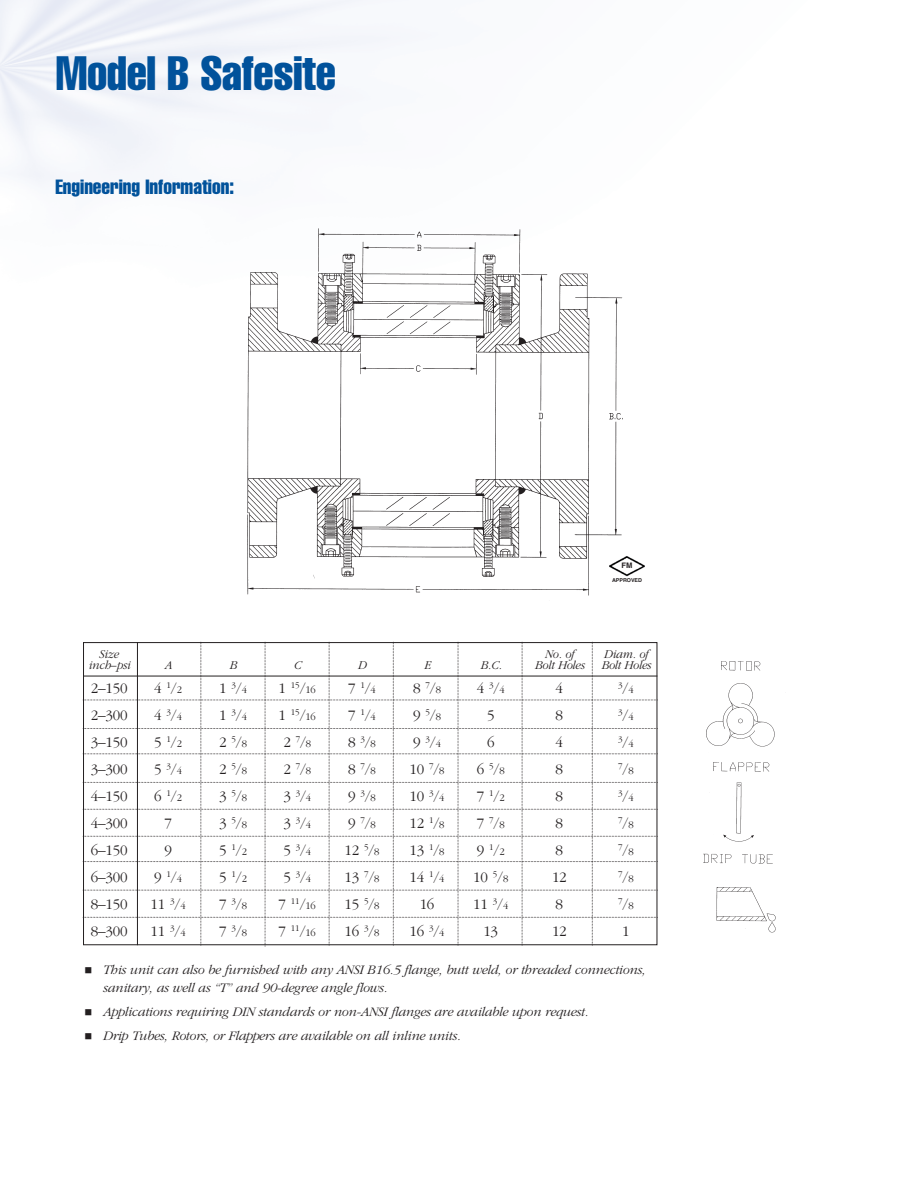
<style>
.page{position:relative;width:918px;height:1188px;background:#fff}
.page>*{position:absolute;margin:0;border:0;box-sizing:border-box;transform-origin:0 0}
.t1{font:47.4px "Helvetica LT Std Comp";letter-spacing:-.01em;color:#01529b}
.t2{font:20.25px "Helvetica LT Std Comp";color:#01529b}
.t3{font:300 15px "Garamond";letter-spacing:-.015em;color:#231f20}
.t4{font:italic 300 13.5px/18px "Garamond";letter-spacing:-.015em;color:#231f20}
.t5{font:italic 300 12.45px "Garamond";letter-spacing:-.015em;color:#231f20}
.t6{font:300 9px "Garamond";color:#231f20}
.t7{font:700 7.5px "Helvetica";color:#231f20}
.t8{font:700 5.4px "Helvetica";color:#231f20}
.s1{font-size:10.5px}
.s2{font-size:15px}
</style>
<div class="page">
<img style="left:222px;top:227px;width:406px;height:369px">
<svg style="left:83px;top:642px;width:575px;height:305px"></svg>
<img style="left:703px;top:853px;width:73px;height:80px">
<img style="left:713px;top:762px;width:57px;height:80px">
<img style="left:706px;top:661px;width:69px;height:86px">
<img style="left:609px;top:555px;width:36px;height:21px">
<div style="left:621px;top:562px;width:12px;height:8px;background:#fff"></div>
<h1 class="t1" style="left:56px;top:56px;width:282px">Model B Safesite</h1>
<h2 class="t2" style="left:56px;top:180px;width:180px">Engineering Information:</h2>
<p class="t7" style="left:622px;top:561px;width:12px">FM</p>
<p class="t8" style="left:612px;top:577px;width:32px">APPROVED</p>
<p class="t5" style="left:98px;top:646px;width:22px">Size</p>
<p class="t5" style="left:545px;top:646px;width:31px">No. of</p>
<p class="t5" style="left:604px;top:646px;width:46px">Diam. of</p>
<p class="t5" style="left:88px;top:657px;width:44px">inch–psi</p>
<p class="t5" style="left:164px;top:657px;width:9px">A</p>
<p class="t5" style="left:229px;top:657px;width:9px">B</p>
<p class="t5" style="left:293px;top:657px;width:9px">C</p>
<p class="t5" style="left:358px;top:657px;width:10px">D</p>
<p class="t5" style="left:424px;top:657px;width:8px">E</p>
<p class="t5" style="left:480px;top:657px;width:23px">B.C.</p>
<p class="t5" style="left:534px;top:657px;width:51px">Bolt Holes</p>
<p class="t5" style="left:601px;top:657px;width:51px">Bolt Holes</p>
<p class="t3" style="left:91px;top:679px;width:38px">2–150</p>
<p class="t3" style="left:154px;top:679px;width:29px">4 <sup>1</sup>/<span class="s1">2</span></p>
<p class="t3" style="left:219px;top:679px;width:29px">1 <sup>3</sup>/<span class="s1">4</span></p>
<p class="t3" style="left:279px;top:679px;width:39px">1 <sup>15</sup>/<span class="s1">16</span></p>
<p class="t3" style="left:348px;top:679px;width:29px">7 <sup>1</sup>/<span class="s1">4</span></p>
<p class="t3" style="left:413px;top:679px;width:29px">8 <sup>7</sup>/<span class="s1">8</span></p>
<p class="t3" style="left:477px;top:679px;width:29px">4 <sup>3</sup>/<span class="s1">4</span></p>
<p class="t3" style="left:556px;top:679px;width:9px">4</p>
<p class="t6" style="left:618px;top:680px;width:17px">3<span class="s2">/</span><span class="s1">4</span></p>
<p class="t3" style="left:91px;top:706px;width:38px">2–300</p>
<p class="t3" style="left:154px;top:706px;width:29px">4 <sup>3</sup>/<span class="s1">4</span></p>
<p class="t3" style="left:219px;top:706px;width:29px">1 <sup>3</sup>/<span class="s1">4</span></p>
<p class="t3" style="left:279px;top:706px;width:39px">1 <sup>15</sup>/<span class="s1">16</span></p>
<p class="t3" style="left:348px;top:706px;width:29px">7 <sup>1</sup>/<span class="s1">4</span></p>
<p class="t3" style="left:413px;top:706px;width:29px">9 <sup>5</sup>/<span class="s1">8</span></p>
<p class="t3" style="left:487px;top:706px;width:9px">5</p>
<p class="t3" style="left:556px;top:706px;width:9px">8</p>
<p class="t6" style="left:618px;top:707px;width:17px">3<span class="s2">/</span><span class="s1">4</span></p>
<p class="t3" style="left:91px;top:733px;width:38px">3–150</p>
<p class="t3" style="left:154px;top:733px;width:29px">5 <sup>1</sup>/<span class="s1">2</span></p>
<p class="t3" style="left:219px;top:733px;width:29px">2 <sup>5</sup>/<span class="s1">8</span></p>
<p class="t3" style="left:283px;top:733px;width:29px">2 <sup>7</sup>/<span class="s1">8</span></p>
<p class="t3" style="left:348px;top:733px;width:29px">8 <sup>3</sup>/<span class="s1">8</span></p>
<p class="t3" style="left:413px;top:733px;width:29px">9 <sup>3</sup>/<span class="s1">4</span></p>
<p class="t3" style="left:487px;top:733px;width:9px">6</p>
<p class="t3" style="left:556px;top:733px;width:9px">4</p>
<p class="t6" style="left:618px;top:734px;width:17px">3<span class="s2">/</span><span class="s1">4</span></p>
<p class="t3" style="left:91px;top:760px;width:38px">3–300</p>
<p class="t3" style="left:154px;top:760px;width:29px">5 <sup>3</sup>/<span class="s1">4</span></p>
<p class="t3" style="left:219px;top:760px;width:29px">2 <sup>5</sup>/<span class="s1">8</span></p>
<p class="t3" style="left:283px;top:760px;width:29px">2 <sup>7</sup>/<span class="s1">8</span></p>
<p class="t3" style="left:348px;top:760px;width:29px">8 <sup>7</sup>/<span class="s1">8</span></p>
<p class="t3" style="left:410px;top:760px;width:36px">10 <sup>7</sup>/<span class="s1">8</span></p>
<p class="t3" style="left:477px;top:760px;width:29px">6 <sup>5</sup>/<span class="s1">8</span></p>
<p class="t3" style="left:556px;top:760px;width:9px">8</p>
<p class="t6" style="left:618px;top:761px;width:17px">7<span class="s2">/</span><span class="s1">8</span></p>
<p class="t3" style="left:91px;top:787px;width:38px">4–150</p>
<p class="t3" style="left:154px;top:787px;width:29px">6 <sup>1</sup>/<span class="s1">2</span></p>
<p class="t3" style="left:219px;top:787px;width:29px">3 <sup>5</sup>/<span class="s1">8</span></p>
<p class="t3" style="left:283px;top:787px;width:29px">3 <sup>3</sup>/<span class="s1">4</span></p>
<p class="t3" style="left:348px;top:787px;width:29px">9 <sup>3</sup>/<span class="s1">8</span></p>
<p class="t3" style="left:410px;top:787px;width:36px">10 <sup>3</sup>/<span class="s1">4</span></p>
<p class="t3" style="left:477px;top:787px;width:29px">7 <sup>1</sup>/<span class="s1">2</span></p>
<p class="t3" style="left:556px;top:787px;width:9px">8</p>
<p class="t6" style="left:618px;top:788px;width:17px">3<span class="s2">/</span><span class="s1">4</span></p>
<p class="t3" style="left:91px;top:814px;width:38px">4–300</p>
<p class="t3" style="left:164px;top:814px;width:9px">7</p>
<p class="t3" style="left:219px;top:814px;width:29px">3 <sup>5</sup>/<span class="s1">8</span></p>
<p class="t3" style="left:283px;top:814px;width:29px">3 <sup>3</sup>/<span class="s1">4</span></p>
<p class="t3" style="left:348px;top:814px;width:29px">9 <sup>7</sup>/<span class="s1">8</span></p>
<p class="t3" style="left:410px;top:814px;width:36px">12 <sup>1</sup>/<span class="s1">8</span></p>
<p class="t3" style="left:477px;top:814px;width:29px">7 <sup>7</sup>/<span class="s1">8</span></p>
<p class="t3" style="left:556px;top:814px;width:9px">8</p>
<p class="t6" style="left:618px;top:815px;width:17px">7<span class="s2">/</span><span class="s1">8</span></p>
<p class="t3" style="left:91px;top:841px;width:38px">6–150</p>
<p class="t3" style="left:164px;top:841px;width:9px">9</p>
<p class="t3" style="left:219px;top:841px;width:29px">5 <sup>1</sup>/<span class="s1">2</span></p>
<p class="t3" style="left:283px;top:841px;width:29px">5 <sup>3</sup>/<span class="s1">4</span></p>
<p class="t3" style="left:344px;top:841px;width:36px">12 <sup>5</sup>/<span class="s1">8</span></p>
<p class="t3" style="left:410px;top:841px;width:36px">13 <sup>1</sup>/<span class="s1">8</span></p>
<p class="t3" style="left:477px;top:841px;width:29px">9 <sup>1</sup>/<span class="s1">2</span></p>
<p class="t3" style="left:556px;top:841px;width:9px">8</p>
<p class="t6" style="left:618px;top:842px;width:17px">7<span class="s2">/</span><span class="s1">8</span></p>
<p class="t3" style="left:91px;top:868px;width:38px">6–300</p>
<p class="t3" style="left:154px;top:868px;width:29px">9 <sup>1</sup>/<span class="s1">4</span></p>
<p class="t3" style="left:219px;top:868px;width:29px">5 <sup>1</sup>/<span class="s1">2</span></p>
<p class="t3" style="left:283px;top:868px;width:29px">5 <sup>3</sup>/<span class="s1">4</span></p>
<p class="t3" style="left:344px;top:868px;width:36px">13 <sup>7</sup>/<span class="s1">8</span></p>
<p class="t3" style="left:410px;top:868px;width:36px">14 <sup>1</sup>/<span class="s1">4</span></p>
<p class="t3" style="left:473px;top:868px;width:36px">10 <sup>5</sup>/<span class="s1">8</span></p>
<p class="t3" style="left:552px;top:868px;width:16px">12</p>
<p class="t6" style="left:618px;top:869px;width:17px">7<span class="s2">/</span><span class="s1">8</span></p>
<p class="t3" style="left:91px;top:895px;width:38px">8–150</p>
<p class="t3" style="left:151px;top:895px;width:36px">11 <sup>3</sup>/<span class="s1">4</span></p>
<p class="t3" style="left:219px;top:895px;width:29px">7 <sup>3</sup>/<span class="s1">8</span></p>
<p class="t3" style="left:279px;top:895px;width:39px">7 <sup>11</sup>/<span class="s1">16</span></p>
<p class="t3" style="left:344px;top:895px;width:36px">15 <sup>5</sup>/<span class="s1">8</span></p>
<p class="t3" style="left:420px;top:895px;width:16px">16</p>
<p class="t3" style="left:473px;top:895px;width:36px">11 <sup>3</sup>/<span class="s1">4</span></p>
<p class="t3" style="left:556px;top:895px;width:9px">8</p>
<p class="t6" style="left:618px;top:896px;width:17px">7<span class="s2">/</span><span class="s1">8</span></p>
<p class="t3" style="left:91px;top:922px;width:38px">8–300</p>
<p class="t3" style="left:151px;top:922px;width:36px">11 <sup>3</sup>/<span class="s1">4</span></p>
<p class="t3" style="left:219px;top:922px;width:29px">7 <sup>3</sup>/<span class="s1">8</span></p>
<p class="t3" style="left:279px;top:922px;width:39px">7 <sup>11</sup>/<span class="s1">16</span></p>
<p class="t3" style="left:344px;top:922px;width:36px">16 <sup>3</sup>/<span class="s1">8</span></p>
<p class="t3" style="left:410px;top:922px;width:36px">16 <sup>3</sup>/<span class="s1">4</span></p>
<p class="t3" style="left:483px;top:922px;width:16px">13</p>
<p class="t3" style="left:552px;top:922px;width:16px">12</p>
<p class="t3" style="left:622px;top:922px;width:9px">1</p>
<p class="t4" style="left:103px;top:961px;width:544px">This unit can also be furnished with any ANSI B16.5 flange, butt weld, or threaded connections, sanitary, as well as “T” and 90-degree angle flows.</p>
<p class="t4" style="left:103px;top:1000px;width:487px;line-height:24px">Applications requiring DIN standards or non-ANSI flanges are available upon request.<br>Drip Tubes, Rotors, or Flappers are available on all inline units.</p>
</div>
